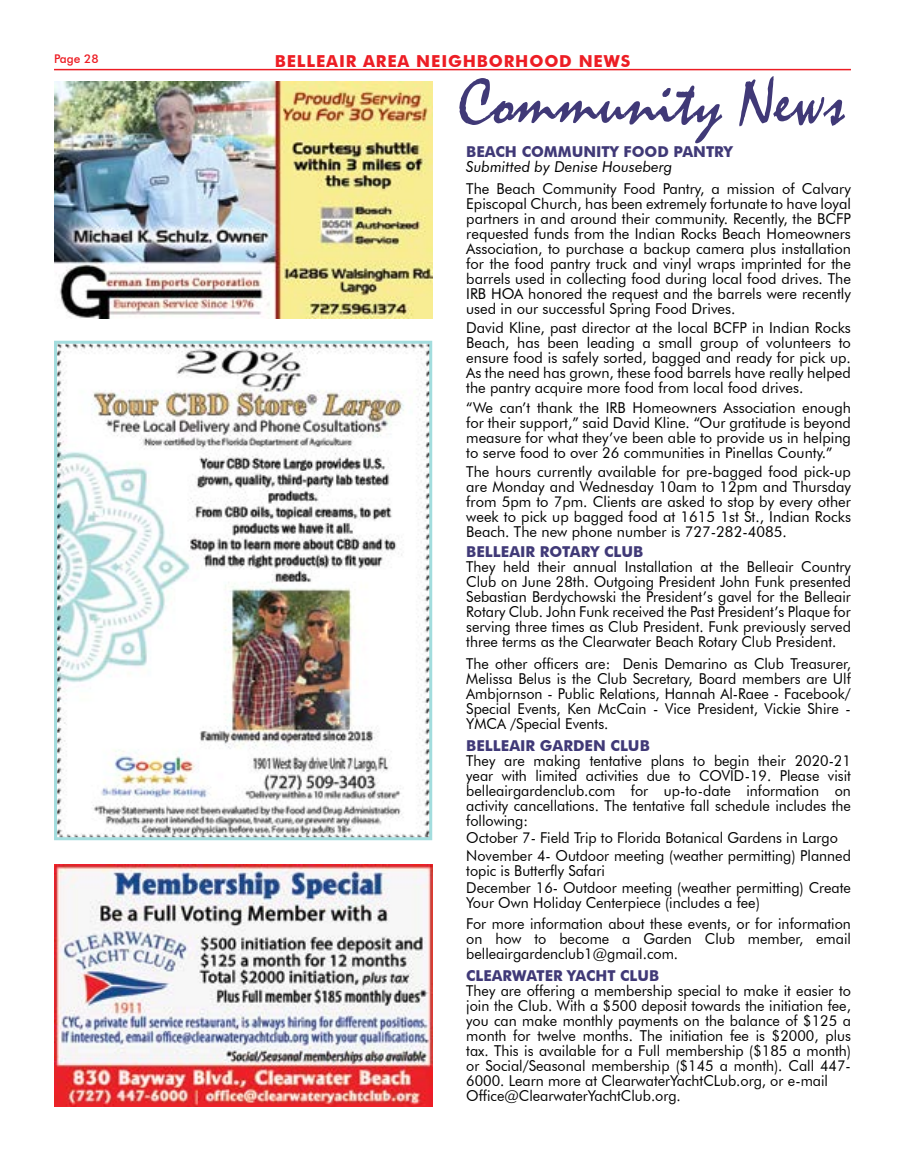
<style>
.page{position:relative;width:905px;height:1161px;background:#fff}
.page>*{position:absolute;margin:0;border:0;box-sizing:border-box;transform-origin:0 0}
.t1{font:67.5px "Mistral";color:#403977}
.t2{font:700 16.5px "Futura BT";letter-spacing:.05em;color:#ed1d24}
.t3{font:15px/15px "Futura BT";color:#000;scale:.96 1}
.t4{font:15px/15px "Futura BT";color:#000;text-align:justify}
.t5{font:700 15px "Futura BT";color:#403977}
.t6{font:italic 15px "Futura BT";color:#000}
.t7{font:500 12px "Futura BT";color:#ed1d24}
</style>
<div class="page">
<hr style="left:54px;top:69px;width:796px;height:1px;background:#ed1d24">
<img style="left:58px;top:345px;width:370px;height:491px">
<div style="left:54px;top:341px;width:378px;height:499px;border:3px solid #a3ddde"></div>
<img style="left:54px;top:81px;width:378px;height:238px">
<img style="left:54px;top:864px;width:378px;height:243px">
<p class="t7" style="left:54px;top:52px;width:46px">Page 28</p>
<p class="t2" style="left:275px;top:51px;width:357px">BELLEAIR AREA NEIGHBORHOOD NEWS</p>
<h1 class="t1" style="left:458px;top:62px;width:388px">Community News</h1>
<p class="t5" style="left:466px;top:143px;width:268px">BEACH COMMUNITY FOOD PANTRY</p>
<p class="t6" style="left:466px;top:158px;width:207px">Submitted by Denise Houseberg</p>
<p class="t4" style="left:466px;top:181px;width:386px">The Beach Community Food Pantry, a mission of Calvary Episcopal Church, has been extremely fortunate to have loyal partners in and around their community. Recently, the BCFP requested funds from the Indian Rocks Beach Homeowners Association, to purchase a backup camera plus installation for the food pantry truck and vinyl wraps imprinted for the barrels used in collecting food during local food drives. The IRB HOA honored the request and the barrels were recently used in our successful Spring Food Drives.</p>
<p class="t4" style="left:466px;top:320px;width:386px">David Kline, past director at the local BCFP in Indian Rocks Beach, has been leading a small group of volunteers to ensure food is safely sorted, bagged and ready for pick up.<br>As the need has grown, these food barrels have really helped the pantry acquire more food from local food drives.</p>
<p class="t4" style="left:466px;top:400px;width:386px">“We can’t thank the IRB Homeowners Association enough for their support,” said David Kline. “Our gratitude is beyond measure for what they’ve been able to provide us in helping to serve food to over 26 communities in Pinellas County.”</p>
<p class="t4" style="left:466px;top:464px;width:386px">The hours currently available for pre-bagged food pick-up are Monday and Wednesday 10am to 12pm and Thursday from 5pm to 7pm. Clients are asked to stop by every other week to pick up bagged food at 1615 1st St., Indian Rocks Beach. The new phone number is 727-282-4085.</p>
<p class="t5" style="left:466px;top:543px;width:178px">BELLEAIR ROTARY CLUB</p>
<p class="t3" style="left:466px;top:559px;width:402px;text-align:justify">They held their annual Installation at the Belleair Country Club on June 28th. Outgoing President John Funk presented Sebastian Berdychowski the President’s gavel for the Belleair Rotary Club. John Funk received the Past President’s Plaque for serving three times as Club President. Funk previously served three terms as the Clearwater Beach Rotary Club President.</p>
<p class="t3" style="left:466px;top:656px;width:402px;text-align:justify">The other officers are: Denis Demarino as Club Treasurer, Melissa Belus is the Club Secretary, Board members are Ulf Ambjornson - Public Relations, Hannah Al-Raee - Facebook/ Special Events, Ken McCain - Vice President, Vickie Shire - YMCA /Special Events.</p>
<p class="t5" style="left:466px;top:737px;width:185px">BELLEAIR GARDEN CLUB</p>
<p class="t3" style="left:466px;top:753px;width:402px;text-align:justify">They are making tentative plans to begin their 2020-21 year with limited activities due to COVID-19. Please visit belleairgardenclub.com for up-to-date information on activity cancellations. The tentative fall schedule includes the following:</p>
<p class="t3" style="left:466px;top:829px;width:402px;line-height:17.1px">October 7- Field Trip to Florida Botanical Gardens in Largo<br>November 4- Outdoor meeting (weather permitting) Planned</p>
<p class="t3" style="left:466px;top:862px;width:402px;line-height:17.1px">topic is Butterfly Safari<br>December 16- Outdoor meeting (weather permitting) Create</p>
<p class="t3" style="left:466px;top:891px;width:402px;line-height:21.8px">Your Own Holiday Centerpiece (includes a fee)<br>For more information about these events, or for information</p>
<p class="t3" style="left:466px;top:932px;width:402px">on how to become a Garden Club member, email belleairgardenclub1@gmail.com.</p>
<p class="t5" style="left:466px;top:967px;width:194px">CLEARWATER YACHT CLUB</p>
<p class="t3" style="left:466px;top:983px;width:402px">They are offering a membership special to make it easier to join the Club. With a $500 deposit towards the initiation fee, you can make monthly payments on the balance of $125 a month for twelve months. The initiation fee is $2000, plus tax. This is available for a Full membership ($185 a month) or Social/Seasonal membership ($145 a month). Call 447- 6000. Learn more at ClearwaterYachtCLub.org, or e-mail Office@ClearwaterYachtClub.org.</p>
</div>
